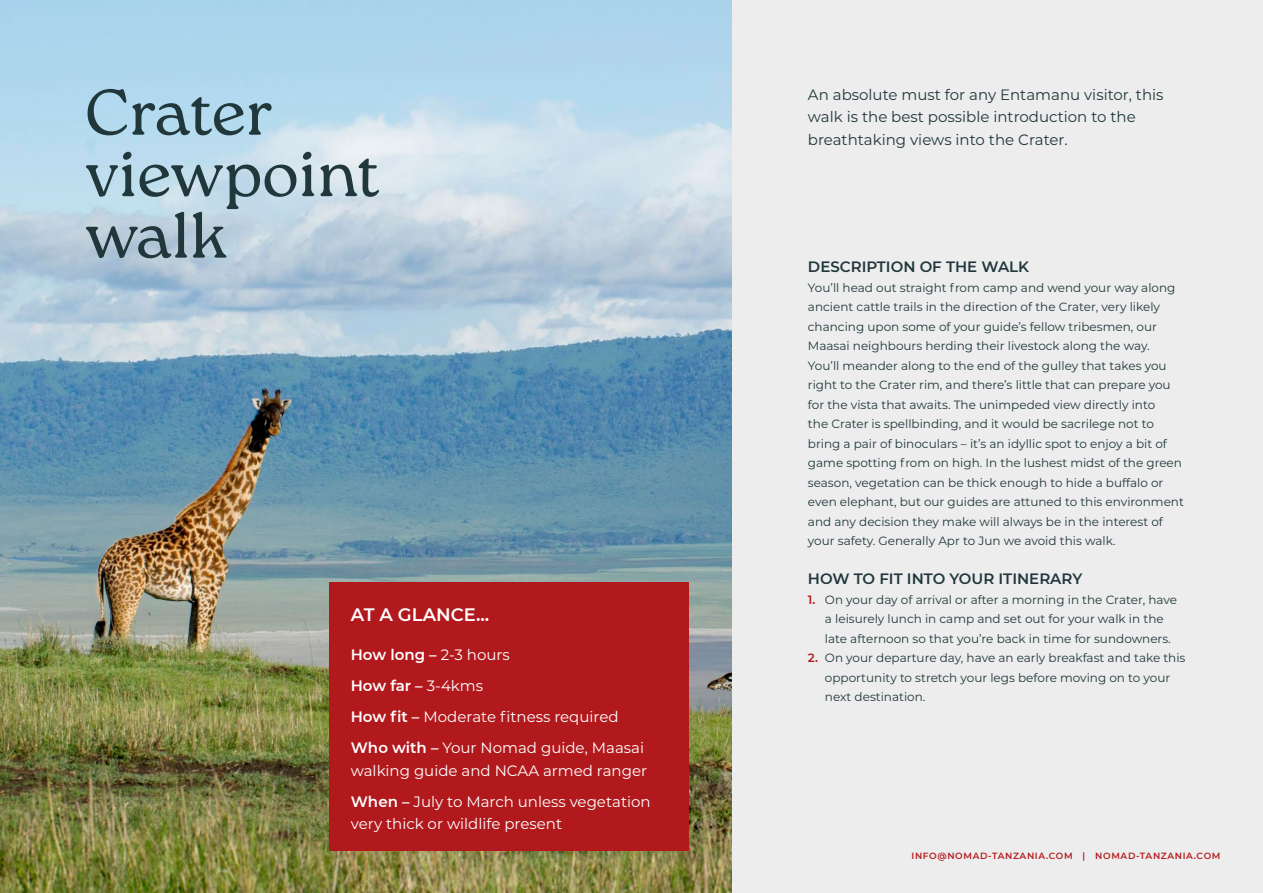
<style>
.page{position:relative;width:1263px;height:893px;background:#fff}
.page>*{position:absolute;margin:0;border:0;box-sizing:border-box;transform-origin:0 0}
.t1{font:300 64.5px/61.5px "Roca One";color:#20373b}
.t2{font:600 18px "Montserrat";color:#fff}
.t3{font:15px/31px "Montserrat";color:#fff}
.t4{font:15px/22.5px "Montserrat";color:#20373b}
.t5{font:600 15px "Montserrat";color:#20373b}
.t6{font:12px/19.5px "Montserrat";color:#20373b}
.t7{font:600 9px "Montserrat";letter-spacing:.07em;color:#b31c1d}
.s1{font-weight:600}
.s2{font-weight:600;color:#b2191c}
</style>
<div class="page">
<div style="left:0;top:0;width:1263px;height:893px;background:linear-gradient(to bottom,#ededed,#ededed)"></div>
<img style="left:0;top:0;width:731px;height:893px">
<div style="left:330px;top:582px;width:359px;height:268px;background:#b2191c"></div>
<h1 class="t1" style="left:85px;top:89px;width:191px">Crater</h1>
<h1 class="t1" style="left:85px;top:150px;width:297px">viewpoint walk</h1>
<h2 class="t2" style="left:351px;top:601px;width:140px">AT A GLANCE...</h2>
<p class="t3" style="left:351px;top:639px;width:295px"><span class="s1">How long –</span> 2-3 hours<br><span class="s1">How far –</span> 3-4kms<br><span class="s1">How fit –</span> Moderate fitness required<br><span class="s1">Who with –</span> Your Nomad guide, Maasai</p>
<p class="t3" style="left:351px;top:754px;width:301px">walking guide and NCAA armed ranger<br><span class="s1">When –</span> July to March unless vegetation</p>
<p class="t3" style="left:351px;top:808px;width:213px">very thick or wildlife present</p>
<p class="t4" style="left:808px;top:82px;width:357px">An absolute must for any Entamanu visitor, this walk is the best possible introduction to the</p>
<p class="t4" style="left:808px;top:127px;width:261px">breathtaking views into the Crater.</p>
<p class="t5" style="left:808px;top:256px;width:223px">DESCRIPTION OF THE WALK</p>
<p class="t6" style="left:808px;top:277px;width:377px">You’ll head out straight from camp and wend your way along ancient cattle trails in the direction of the Crater, very likely chancing upon some of your guide’s fellow tribesmen, our Maasai neighbours herding their livestock along the way.<br>You’ll meander along to the end of the gulley that takes you right to the Crater rim, and there’s little that can prepare you for the vista that awaits. The unimpeded view directly into<br>the Crater is spellbinding, and it would be sacrilege not to bring a pair of binoculars – it’s an idyllic spot to enjoy a bit of game spotting from on high. In the lushest midst of the green season, vegetation can be thick enough to hide a buffalo or even elephant, but our guides are attuned to this environment and any decision they make will always be in the interest of your safety. Generally Apr to Jun we avoid this walk.</p>
<p class="t5" style="left:808px;top:568px;width:276px">HOW TO FIT INTO YOUR ITINERARY</p>
<p class="t6" style="left:825px;top:589px;width:354px;text-indent:-17px"><span class="s2">1.</span> On your day of arrival or after a morning in the Crater, have a leisurely lunch in camp and set out for your walk in the late afternoon so that you’re back in time for sundowners.</p>
<p class="t6" style="left:825px;top:648px;width:362px;text-indent:-17px"><span class="s2">2.</span> On your departure day, have an early breakfast and take this opportunity to stretch your legs before moving on to your next destination.</p>
<p class="t7" style="left:911px;top:850px;width:310px">INFO@NOMAD-TANZANIA.COM | NOMAD-TANZANIA.COM</p>
</div>
